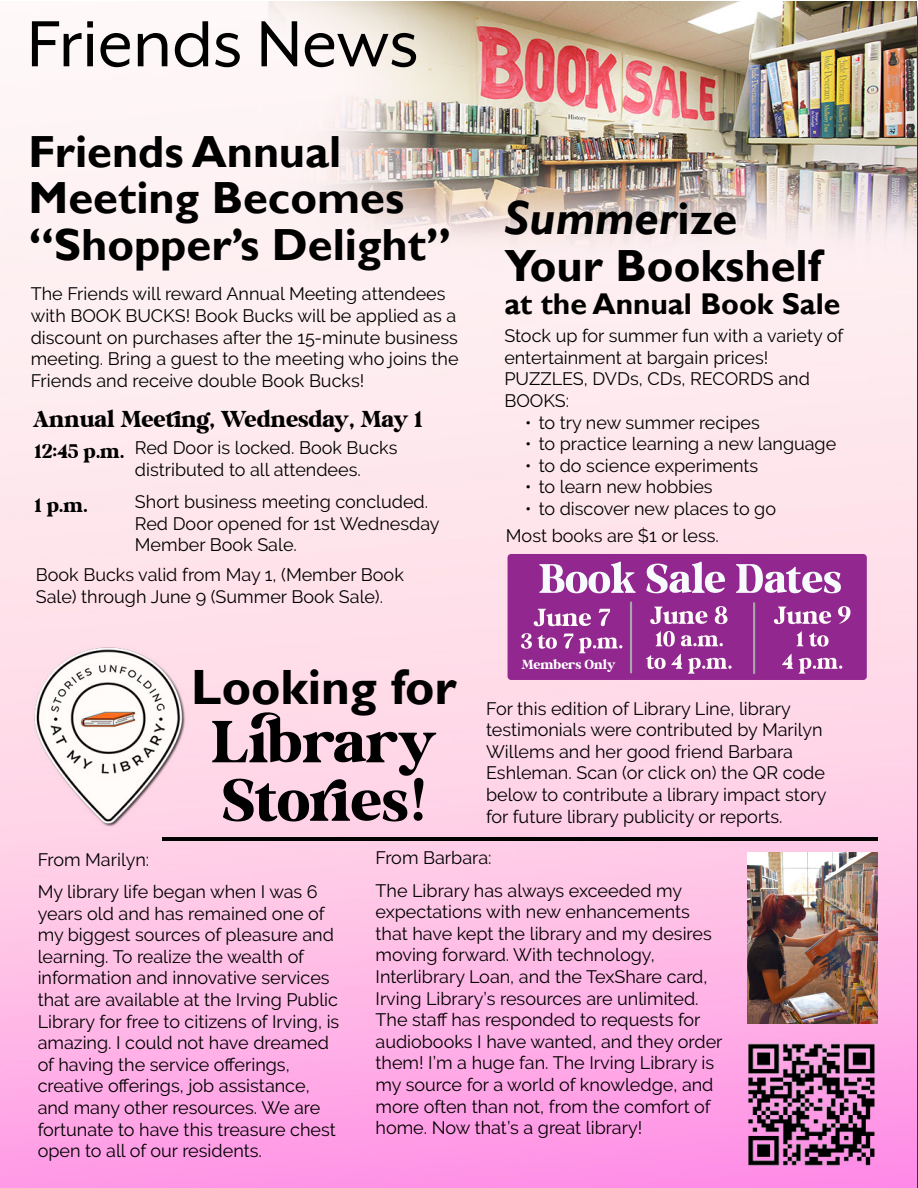
<style>
.page{position:relative;width:918px;height:1188px;background:#fff}
.page>*{position:absolute;margin:0;border:0;box-sizing:border-box;transform-origin:0 0}
.t1{font:75px "Mr Eaves XL Mod OT";color:#000}
.t2{font:54px/58.5px "Milk And Honey";color:#000}
.t3{font:700 49.5px "Gill Sans";color:#000}
.t4{font:italic 700 48px "Gill Sans";color:#000}
.t5{font:700 45px "Gill Sans";color:#000}
.t6{font:700 30px "Gill Sans";color:#000}
.t7{font:21px "Milk And Honey";color:#000}
.t8{font:18px/21.6px "Raleway";color:#000}
.t9{font:18px "Milk And Honey";color:#000}
.t10{font:12px "Milk And Honey";color:#fff}
.s1{font-style:normal;font-size:45px}
</style>
<div class="page">
<img style="left:0;top:1px;width:916px;height:1187px">
<img style="left:508px;top:554px;width:359px;height:126px">
<img style="left:630px;top:602px;width:2px;height:72px">
<img style="left:753px;top:602px;width:2px;height:72px">
<hr style="left:162px;top:837px;width:716px;height:3px;background:#000">
<img style="left:747px;top:852px;width:131px;height:172px">
<p class="t1" style="left:27px;top:3px;width:393px">Friends News</p>
<p class="t5" style="left:29px;top:125px;width:314px">Friends Annual</p>
<p class="t5" style="left:29px;top:171px;width:377px">Meeting Becomes</p>
<p class="t5" style="left:29px;top:218px;width:424px">“Shopper’s Delight”</p>
<p class="t8" style="left:31px;top:283px;width:429px">The Friends will reward Annual Meeting attendees with BOOK BUCKS! Book Bucks will be applied as a discount on purchases after the 15-minute business meeting. Bring a guest to the meeting who joins the Friends and receive double Book Bucks!</p>
<p class="t7" style="left:33px;top:404px;width:391px">Annual Meeting, Wednesday, May 1</p>
<p class="t9" style="left:35px;top:439px;width:91px">12:45 p.m.</p>
<p class="t9" style="left:35px;top:493px;width:55px">1 p.m.</p>
<p class="t8" style="left:135px;top:437px;width:264px">Red Door is locked. Book Bucks distributed to all attendees.</p>
<p class="t8" style="left:135px;top:491px;width:295px">Short business meeting concluded.</p>
<p class="t8" style="left:135px;top:513px;width:306px">Red Door opened for 1st Wednesday<br>Member Book Sale.</p>
<p class="t8" style="left:36px;top:564px;width:370px">Book Bucks valid from May 1, (Member Book<br>Sale) through June 9 (Summer Book Sale).</p>
<p class="t3" style="left:191px;top:657px;width:267px">Looking for</p>
<p class="t2" style="left:211px;top:713px;width:227px">Library<br>Stories!</p>
<p class="t4" style="left:504px;top:190px;width:234px">Summer<span class="s1">ize</span></p>
<p class="t5" style="left:504px;top:238px;width:318px">Your Bookshelf</p>
<p class="t6" style="left:504px;top:285px;width:338px">at the Annual Book Sale</p>
<p class="t8" style="left:504px;top:325px;width:341px">Stock up for summer fun with a variety of entertainment at bargain prices!</p>
<p class="t8" style="left:504px;top:368px;width:307px">PUZZLES, DVDs, CDs, RECORDS and</p>
<p class="t8" style="left:504px;top:390px;width:66px">BOOKS:</p>
<p class="t8" style="left:525px;top:411px;width:236px">• to try new summer recipes</p>
<p class="t8" style="left:525px;top:433px;width:313px">• to practice learning a new language</p>
<p class="t8" style="left:525px;top:455px;width:235px">• to do science experiments</p>
<p class="t8" style="left:525px;top:476px;width:189px">• to learn new hobbies</p>
<p class="t8" style="left:525px;top:498px;width:252px">• to discover new places to go</p>
<p class="t8" style="left:506px;top:524px;width:215px">Most books are $1 or less.</p>
<p class="t10" style="left:521px;top:656px;width:96px">Members Only</p>
<p class="t8" style="left:486px;top:697px;width:342px">For this edition of Library Line, library testimonials were contributed by Marilyn Willems and her good friend Barbara Eshleman. Scan (or click on) the QR code below to contribute a library impact story</p>
<p class="t8" style="left:486px;top:805px;width:298px">for future library publicity or reports.</p>
<p class="t8" style="left:38px;top:849px;width:113px">From Marilyn:</p>
<p class="t8" style="left:38px;top:881px;width:303px">My library life began when I was 6 years old and has remained one of my biggest sources of pleasure and learning. To realize the wealth of information and innovative services that are available at the Irving Public Library for free to citizens of Irving, is amazing. I could not have dreamed of having the service offerings, creative offerings, job assistance, and many other resources. We are fortunate to have this treasure chest open to all of our residents.</p>
<p class="t8" style="left:376px;top:847px;width:118px">From Barbara:</p>
<p class="t8" style="left:376px;top:879px;width:349px">The Library has always exceeded my expectations with new enhancements that have kept the library and my desires moving forward. With technology, Interlibrary Loan, and the TexShare card, Irving Library’s resources are unlimited.<br>The staff has responded to requests for audiobooks I have wanted, and they order them! I’m a huge fan. The Irving Library is my source for a world of knowledge, and more often than not, from the comfort of home. Now that’s a great library!</p>
</div>
